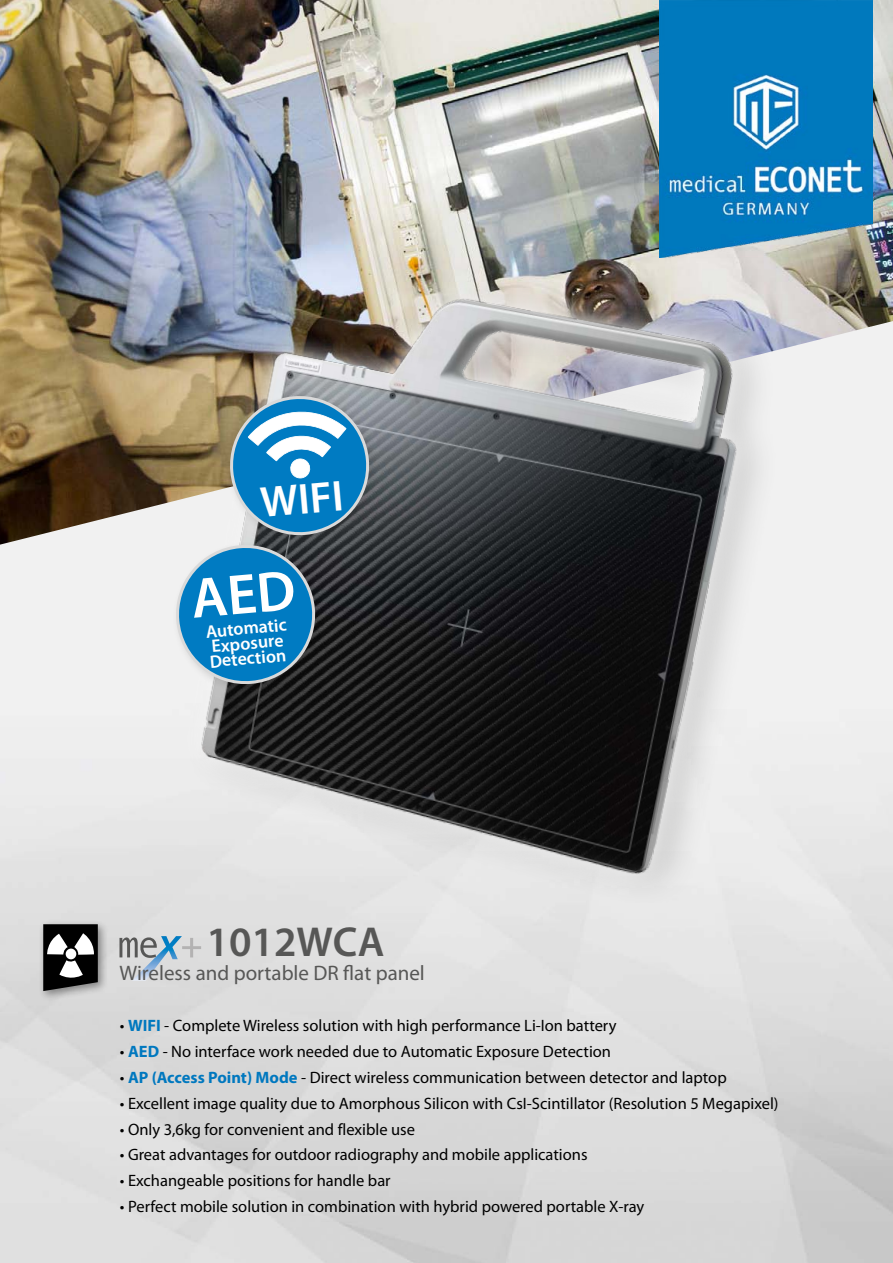
<style>
.page{position:relative;width:893px;height:1263px;background:#fff}
.page>*{position:absolute;margin:0;border:0;box-sizing:border-box;transform-origin:0 0}
.t1{font:600 43.5px "Myriad Pro";color:#fff}
.t2{font:600 42px "Myriad Pro";color:#575756}
.t3{font:21px "Myriad Pro";color:#575756}
.t4{font:600 18px/15px "Myriad Pro";color:#fff}
.t5{font:16.5px "Myriad Pro";color:#000}
.s1{font-weight:700;color:#0078bf}
</style>
<div class="page">
<img style="left:0;top:0;width:893px;height:545px">
<img style="left:180px;top:277px;width:578px;height:17px">
<img style="left:162px;top:294px;width:641px;height:624px">
<div style="left:171px;top:540px;width:155px;height:155px;background:#000;opacity:.12"></div>
<div style="left:225px;top:391px;width:155px;height:155px;background:#000;opacity:.12"></div>
<svg style="left:229px;top:394px;width:142px;height:143px;background:#5094bb"></svg>
<img style="left:660px;top:0;width:212px;height:257px">
<svg style="left:119px;top:936px;width:82px;height:45px;background:#bdc6cd"></svg>
<div style="left:38px;top:919px;width:71px;height:82px;background:#000;opacity:.4"></div>
<svg style="left:43px;top:924px;width:55px;height:67px"></svg>
<div style="left:66px;top:948px;width:10px;height:11px;background:#fff;border-radius:50%"></div>
<svg style="left:175px;top:543px;width:142px;height:143px;background:#3084b5"></svg>
<h1 class="t1" style="left:258px;top:475px;width:84px;rotate:-5deg">WIFI</h1>
<p class="t4" style="left:205px;top:624px;width:83px;rotate:-5deg">Automatic<br>Exposure<br>Detection</p>
<h2 class="t2" style="left:207px;top:915px;width:180px">1012WCA</h2>
<p class="t3" style="left:120px;top:960px;width:307px">Wireless and portable DR flat panel</p>
<p class="t5" style="left:120px;top:1015px;width:498px">• <span class="s1">WIFI</span> - Complete Wireless solution with high performance Li-Ion battery</p>
<p class="t5" style="left:120px;top:1041px;width:493px">• <span class="s1">AED</span> - No interface work needed due to Automatic Exposure Detection</p>
<p class="t5" style="left:120px;top:1067px;width:608px">• <span class="s1">AP (Access Point) Mode</span> - Direct wireless communication between detector and laptop</p>
<p class="t5" style="left:120px;top:1093px;width:660px">• Excellent image quality due to Amorphous Silicon with CsI-Scintillator (Resolution 5 Megapixel)</p>
<p class="t5" style="left:120px;top:1119px;width:297px">• Only 3,6kg for convenient and flexible use</p>
<p class="t5" style="left:120px;top:1144px;width:469px">• Great advantages for outdoor radiography and mobile applications</p>
<p class="t5" style="left:120px;top:1170px;width:272px">• Exchangeable positions for handle bar</p>
<p class="t5" style="left:120px;top:1196px;width:526px">• Perfect mobile solution in combination with hybrid powered portable X-ray</p>
</div>
